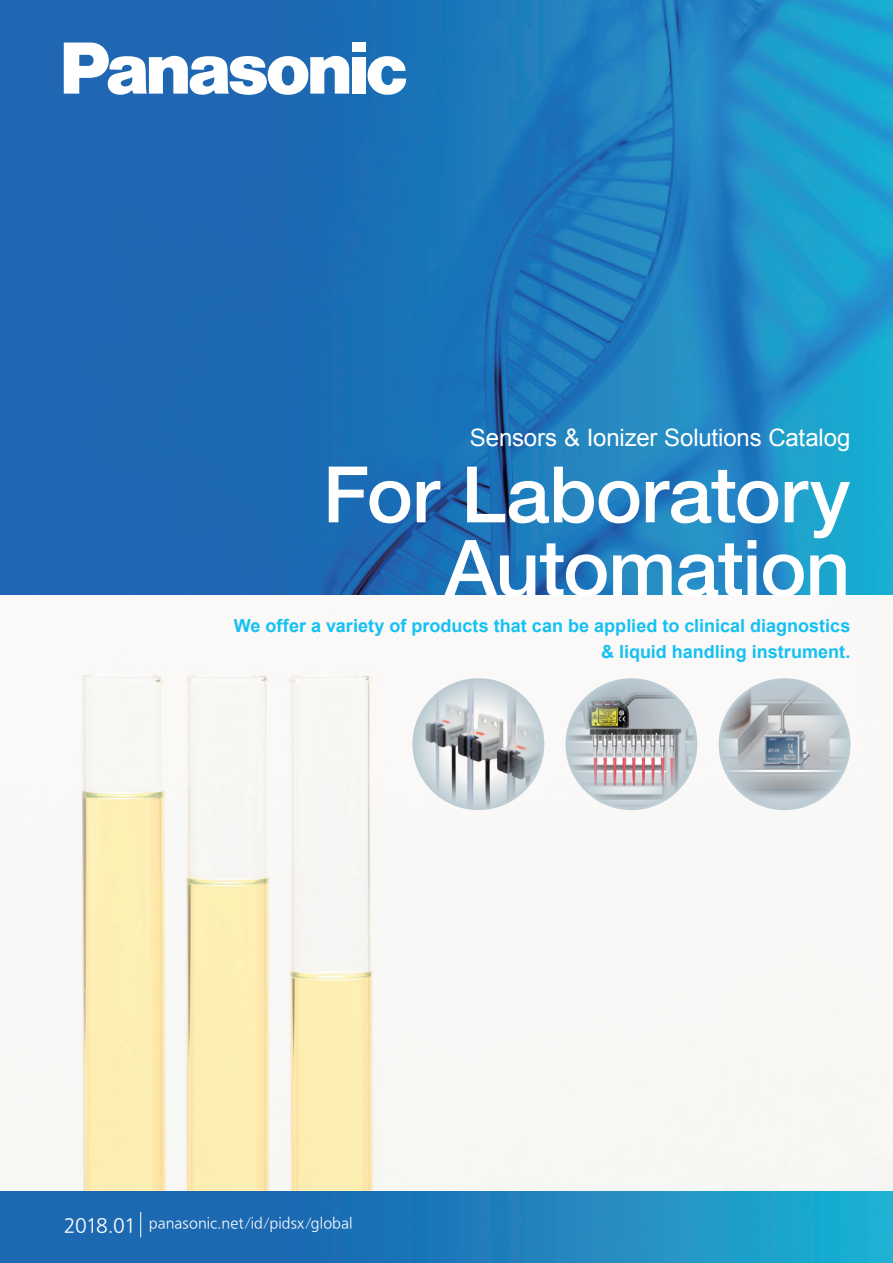
<style>
.page{position:relative;width:893px;height:1263px;background:#fff}
.page>*{position:absolute;margin:0;border:0;box-sizing:border-box;transform-origin:0 0}
.t1{font:500 78px/73.5px "Helvetica Neue LT Std";letter-spacing:-.01em;color:#fff;text-align:right}
.t2{font:24px "Arial";letter-spacing:-.005em;color:#fff}
.t3{font:700 18px/25.5px "Arial";color:#15c0f2;text-align:right}
.t4{font:13.5px "PUD Go Dp R";letter-spacing:.005em;color:#fff}
.s1{font-size:18px}
</style>
<div class="page">
<img style="left:0;top:0;width:893px;height:1263px">
<img style="left:0;top:595px;width:893px;height:596px">
<svg style="left:64px;top:43px;width:285px;height:52px"></svg>
<div style="left:352px;top:57px;width:14px;height:37px;background:#fff"></div>
<div style="left:352px;top:43px;width:14px;height:9px;background:#fff"></div>
<svg style="left:367px;top:56px;width:39px;height:39px"></svg>
<svg style="left:140px;top:1212px;width:1px;height:25px"></svg>
<svg style="left:566px;top:678px;width:131px;height:132px;background:#b4b6b8"></svg>
<svg style="left:719px;top:678px;width:131px;height:132px;background:#b1b9bf"></svg>
<svg style="left:412px;top:678px;width:132px;height:132px;background:#bbc1c6"></svg>
<h2 class="t2" style="left:470px;top:422px;width:382px">Sensors &amp; Ionizer Solutions Catalog</h2>
<h1 class="t1" style="left:323px;top:457px;width:529px">For Laboratory<br>Automation</h1>
<p class="t3" style="left:234px;top:613px;width:618px">We offer a variety of products that can be applied to clinical diagnostics &amp; liquid handling instrument.</p>
<p class="t4" style="left:64px;top:1214px;width:290px"><span class="s1">2018.01</span> panasonic.net/id/pidsx/global</p>
</div>
